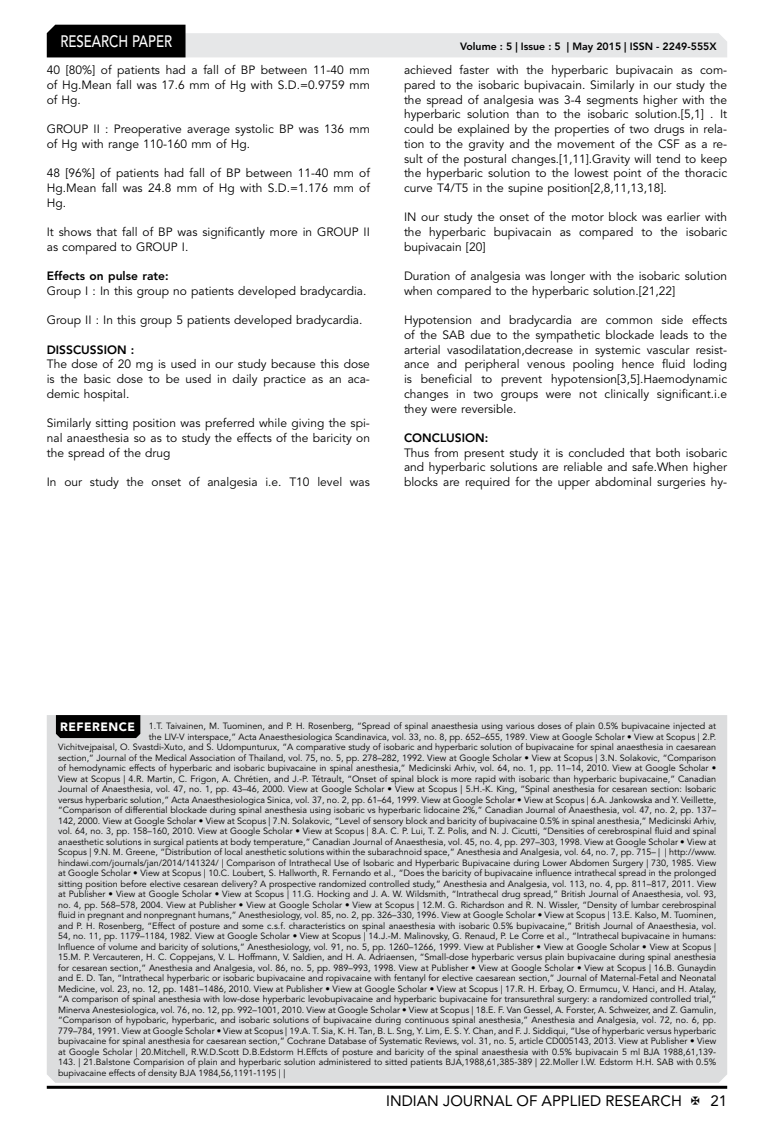
<style>
.page{position:relative;width:774px;height:1136px;background:#fff}
.page>*{position:absolute;margin:0;border:0;box-sizing:border-box;transform-origin:0 0}
.t1{font:500 16.5px "Avenir LT Std";color:#fff;scale:.8 1}
.t2{font:15px "Avenir LT Std";color:#000}
.t3{font:12px/14.7px "Avenir LT Std";color:#000;text-align:justify}
.t4{font:800 12px "Avenir LT Std";color:#000}
.t5{font:800 10.5px "Avenir LT Std";color:#000}
.t6{font:9px "Avenir LT Std";color:#000}
.s1{font-weight:900;font-size:12px;color:#fff}
</style>
<div class="page">
<hr style="left:47px;top:1085px;width:680px;height:3px;background:#000">
<svg style="left:47px;top:25px;width:680px;height:32px"></svg>
<div style="left:47px;top:715px;width:680px;height:367px;background:#dcddde"></div>
<div style="left:56px;top:715px;width:84px;height:23px;background:#000"></div>
<h1 class="t1" style="left:60px;top:32px;width:139px">RESEARCH PAPER</h1>
<h3 class="t3" style="left:47px;top:63px;width:325px">40 [80%] of patients had a fall of BP between 11-40 mm of Hg.Mean fall was 17.6 mm of Hg with S.D.=0.9759 mm of Hg.</h3>
<h3 class="t3" style="left:47px;top:122px;width:325px">GROUP II : Preoperative average systolic BP was 136 mm of Hg with range 110-160 mm of Hg.</h3>
<h3 class="t3" style="left:47px;top:166px;width:325px">48 [96%] of patients had fall of BP between 11-40 mm of Hg.Mean fall was 24.8 mm of Hg with S.D.=1.176 mm of Hg.</h3>
<h3 class="t3" style="left:47px;top:225px;width:325px">It shows that fall of BP was significantly more in GROUP II as compared to GROUP I.</h3>
<h3 class="t4" style="left:47px;top:269px;width:123px">Effects on pulse rate:</h3>
<h3 class="t3" style="left:47px;top:284px;width:321px">Group I : In this group no patients developed bradycardia.</h3>
<h3 class="t3" style="left:47px;top:313px;width:317px">Group II : In this group 5 patients developed bradycardia.</h3>
<h3 class="t4" style="left:47px;top:342px;width:89px">DISSCUSSION :</h3>
<h3 class="t3" style="left:47px;top:357px;width:325px">The dose of 20 mg is used in our study because this dose is the basic dose to be used in daily practice as an aca&shy;demic hospital.</h3>
<h3 class="t3" style="left:47px;top:416px;width:325px">Similarly sitting position was preferred while giving the spi&shy;nal anaesthesia so as to study the effects of the baricity on the spread of the drug</h3>
<h3 class="t3" style="left:47px;top:475px;width:325px">In our study the onset of analgesia i.e. T10 level was</h3>
<p class="t5" style="left:460px;top:41px;width:258px">Volume : 5 | Issue : 5 | May 2015 | ISSN - 2249-555X</p>
<p class="t3" style="left:404px;top:63px;width:325px">achieved faster with the hyperbaric bupivacain as com&shy;pared to the isobaric bupivacain. Similarly in our study the the spread of analgesia was 3-4 segments higher with the hyperbaric solution than to the isobaric solution.[5,1] . It could be explained by the properties of two drugs in rela&shy;tion to the gravity and the movement of the CSF as a re&shy;sult of the postural changes.[1,11].Gravity will tend to keep the hyperbaric solution to the lowest point of the thoracic curve T4/T5 in the supine position[2,8,11,13,18].</p>
<h3 class="t3" style="left:404px;top:210px;width:325px">IN our study the onset of the motor block was earlier with the hyperbaric bupivacain as compared to the isobaric bupivacain [20]</h3>
<h3 class="t3" style="left:404px;top:269px;width:325px">Duration of analgesia was longer with the isobaric solution when compared to the hyperbaric solution.[21,22]</h3>
<p class="t3" style="left:404px;top:313px;width:325px">Hypotension and bradycardia are common side effects of the SAB due to the sympathetic blockade leads to the arterial vasodilatation,decrease in systemic vascular resist&shy;ance and peripheral venous pooling hence fluid loding is beneficial to prevent hypotension[3,5].Haemodynamic changes in two groups were not clinically significant.i.e they were reversible.</p>
<h3 class="t4" style="left:404px;top:430px;width:86px">CONCLUSION:</h3>
<h3 class="t3" style="left:404px;top:445px;width:325px">Thus from present study it is concluded that both isobaric and hyperbaric solutions are reliable and safe.When higher blocks are required for the upper abdominal surgeries hy-</h3>
<p class="t6" style="left:60px;top:720px;width:657px"><span class="s1">REFERENCE</span> 1.T. Taivainen, M. Tuominen, and P. H. Rosenberg, “Spread of spinal anaesthesia using various doses of plain 0.5% bupivacaine injected at</p>
<p class="t6" style="left:149px;top:731px;width:569px">the LIV-V interspace,” Acta Anaesthesiologica Scandinavica, vol. 33, no. 8, pp. 652–655, 1989. View at Google Scholar • View at Scopus | 2.P.</p>
<p class="t6" style="left:58px;top:741px;width:659px">Vichitvejpaisal, O. Svastdi-Xuto, and S. Udompunturux, “A comparative study of isobaric and hyperbaric solution of bupivacaine for spinal anaesthesia in caesarean</p>
<p class="t6" style="left:58px;top:752px;width:660px">section,” Journal of the Medical Association of Thailand, vol. 75, no. 5, pp. 278–282, 1992. View at Google Scholar • View at Scopus | 3.N. Solakovic, “Comparison</p>
<p class="t6" style="left:58px;top:762px;width:660px">of hemodynamic effects of hyperbaric and isobaric bupivacaine in spinal anesthesia,” Medicinski Arhiv, vol. 64, no. 1, pp. 11–14, 2010. View at Google Scholar •</p>
<p class="t6" style="left:58px;top:773px;width:660px">View at Scopus | 4.R. Martin, C. Frigon, A. Chrétien, and J.-P. Tétrault, “Onset of spinal block is more rapid with isobaric than hyperbaric bupivacaine,” Canadian</p>
<p class="t6" style="left:58px;top:783px;width:660px">Journal of Anaesthesia, vol. 47, no. 1, pp. 43–46, 2000. View at Google Scholar • View at Scopus | 5.H.-K. King, “Spinal anesthesia for cesarean section: Isobaric</p>
<p class="t6" style="left:58px;top:794px;width:660px">versus hyperbaric solution,” Acta Anaesthesiologica Sinica, vol. 37, no. 2, pp. 61–64, 1999. View at Google Scholar • View at Scopus | 6.A. Jankowska and Y. Veillette,</p>
<p class="t6" style="left:58px;top:804px;width:659px">“Comparison of differential blockade during spinal anesthesia using isobaric vs hyperbaric lidocaine 2%,” Canadian Journal of Anaesthesia, vol. 47, no. 2, pp. 137–</p>
<p class="t6" style="left:58px;top:815px;width:660px">142, 2000. View at Google Scholar • View at Scopus | 7.N. Solakovic, “Level of sensory block and baricity of bupivacaine 0.5% in spinal anesthesia,” Medicinski Arhiv,</p>
<p class="t6" style="left:58px;top:825px;width:660px">vol. 64, no. 3, pp. 158–160, 2010. View at Google Scholar • View at Scopus | 8.A. C. P. Lui, T. Z. Polis, and N. J. Cicutti, “Densities of cerebrospinal fluid and spinal</p>
<p class="t6" style="left:58px;top:836px;width:660px">anaesthetic solutions in surgical patients at body temperature,” Canadian Journal of Anaesthesia, vol. 45, no. 4, pp. 297–303, 1998. View at Google Scholar • View at</p>
<p class="t6" style="left:58px;top:846px;width:660px">Scopus | 9.N. M. Greene, “Distribution of local anesthetic solutions within the subarachnoid space,” Anesthesia and Analgesia, vol. 64, no. 7, pp. 715– | | http://www.</p>
<p class="t6" style="left:58px;top:857px;width:660px">hindawi.com/journals/jan/2014/141324/ | Comparison of Intrathecal Use of Isobaric and Hyperbaric Bupivacaine during Lower Abdomen Surgery | 730, 1985. View</p>
<p class="t6" style="left:58px;top:867px;width:660px">at Google Scholar • View at Scopus | 10.C. Loubert, S. Hallworth, R. Fernando et al., “Does the baricity of bupivacaine influence intrathecal spread in the prolonged</p>
<p class="t6" style="left:58px;top:878px;width:659px">sitting position before elective cesarean delivery? A prospective randomized controlled study,” Anesthesia and Analgesia, vol. 113, no. 4, pp. 811–817, 2011. View</p>
<p class="t6" style="left:58px;top:888px;width:660px">at Publisher • View at Google Scholar • View at Scopus | 11.G. Hocking and J. A. W. Wildsmith, “Intrathecal drug spread,” British Journal of Anaesthesia, vol. 93,</p>
<p class="t6" style="left:58px;top:899px;width:660px">no. 4, pp. 568–578, 2004. View at Publisher • View at Google Scholar • View at Scopus | 12.M. G. Richardson and R. N. Wissler, “Density of lumbar cerebrospinal</p>
<p class="t6" style="left:58px;top:909px;width:660px">fluid in pregnant and nonpregnant humans,” Anesthesiology, vol. 85, no. 2, pp. 326–330, 1996. View at Google Scholar • View at Scopus | 13.E. Kalso, M. Tuominen,</p>
<p class="t6" style="left:58px;top:920px;width:659px">and P. H. Rosenberg, “Effect of posture and some c.s.f. characteristics on spinal anaesthesia with isobaric 0.5% bupivacaine,” British Journal of Anaesthesia, vol.</p>
<p class="t6" style="left:58px;top:930px;width:660px">54, no. 11, pp. 1179–1184, 1982. View at Google Scholar • View at Scopus | 14.J.-M. Malinovsky, G. Renaud, P. Le Corre et al., “Intrathecal bupivacaine in humans:</p>
<p class="t6" style="left:58px;top:941px;width:660px">Influence of volume and baricity of solutions,” Anesthesiology, vol. 91, no. 5, pp. 1260–1266, 1999. View at Publisher • View at Google Scholar • View at Scopus |</p>
<p class="t6" style="left:58px;top:951px;width:659px">15.M. P. Vercauteren, H. C. Coppejans, V. L. Hoffmann, V. Saldien, and H. A. Adriaensen, “Small-dose hyperbaric versus plain bupivacaine during spinal anesthesia</p>
<p class="t6" style="left:58px;top:962px;width:660px">for cesarean section,” Anesthesia and Analgesia, vol. 86, no. 5, pp. 989–993, 1998. View at Publisher • View at Google Scholar • View at Scopus | 16.B. Gunaydin</p>
<p class="t6" style="left:58px;top:972px;width:660px">and E. D. Tan, “Intrathecal hyperbaric or isobaric bupivacaine and ropivacaine with fentanyl for elective caesarean section,” Journal of Maternal-Fetal and Neonatal</p>
<p class="t6" style="left:58px;top:983px;width:660px">Medicine, vol. 23, no. 12, pp. 1481–1486, 2010. View at Publisher • View at Google Scholar • View at Scopus | 17.R. H. Erbay, O. Ermumcu, V. Hanci, and H. Atalay,</p>
<p class="t6" style="left:58px;top:993px;width:659px">“A comparison of spinal anesthesia with low-dose hyperbaric levobupivacaine and hyperbaric bupivacaine for transurethral surgery: a randomized controlled trial,”</p>
<p class="t6" style="left:58px;top:1004px;width:660px">Minerva Anestesiologica, vol. 76, no. 12, pp. 992–1001, 2010. View at Google Scholar • View at Scopus | 18.E. F. Van Gessel, A. Forster, A. Schweizer, and Z. Gamulin,</p>
<p class="t6" style="left:58px;top:1014px;width:660px">“Comparison of hypobaric, hyperbaric, and isobaric solutions of bupivacaine during continuous spinal anesthesia,” Anesthesia and Analgesia, vol. 72, no. 6, pp.</p>
<p class="t6" style="left:58px;top:1025px;width:660px">779–784, 1991. View at Google Scholar • View at Scopus | 19.A. T. Sia, K. H. Tan, B. L. Sng, Y. Lim, E. S. Y. Chan, and F. J. Siddiqui, “Use of hyperbaric versus hyperbaric</p>
<p class="t6" style="left:58px;top:1035px;width:660px">bupivacaine for spinal anesthesia for caesarean section,” Cochrane Database of Systematic Reviews, vol. 31, no. 5, article CD005143, 2013. View at Publisher • View</p>
<p class="t6" style="left:58px;top:1046px;width:660px">at Google Scholar | 20.Mitchell, R.W.D.Scott D.B.Edstorm H.Effcts of posture and baricity of the spinal anaesthesia with 0.5% bupivacain 5 ml BJA 1988,61,139-</p>
<p class="t6" style="left:58px;top:1056px;width:660px">143. | 21.Balstone Comparision of plain and hyperbaric solution administered to sitted patients BJA,1988,61,385-389 | 22.Moller I.W. Edstorm H.H. SAB with 0.5%</p>
<p class="t6" style="left:58px;top:1067px;width:229px">bupivacaine effects of density BJA 1984,56,1191-1195 | |</p>
<h2 class="t2" style="left:386px;top:1091px;width:297px">INDIAN JOURNAL OF APPLIED RESEARCH</h2>
<h2 class="t2" style="left:710px;top:1091px;width:18px">21</h2>
</div>
